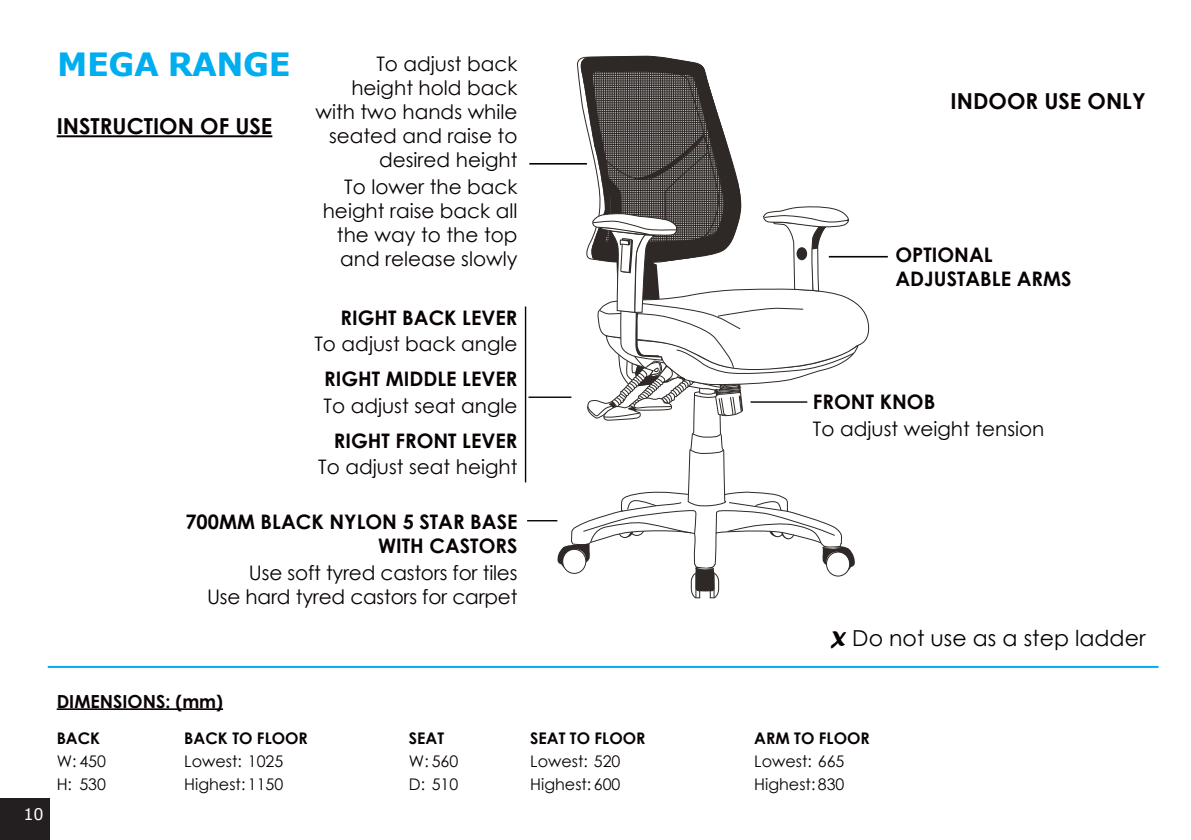
<style>
.page{position:relative;width:1191px;height:840px;background:#fff}
.page>*{position:absolute;margin:0;border:0;box-sizing:border-box;transform-origin:0 0}
.t1{font:700 32px "Verdana";letter-spacing:-.015em;color:#00aeef}
.t2{font:700 22px "Century Gothic";color:#080302}
.t3{font:22px "Century Gothic";color:#080302}
.t4{font:20px/24px "Century Gothic";color:#080302;text-align:right}
.t5{font:700 20px/24px "Century Gothic";color:#080302;text-align:right}
.t6{font:700 18px "Century Gothic";color:#080302}
.t7{font:16px/22.8px "Century Gothic";color:#080302}
.t8{font:700 16px "Century Gothic";color:#080302}
.t9{font:16px "Verdana";color:#fff}
.s1{font-family:"Forte"}
</style>
<div class="page">
<hr style="left:57px;top:135px;width:215px;height:2px;background:#080302">
<hr style="left:57px;top:708px;width:166px;height:1px;background:#080302">
<div style="left:0;top:797px;width:49px;height:42px;background:#231f20"></div>
<hr style="left:48px;top:665px;width:1110px;height:2px;background:#00aeef">
<svg style="left:557px;top:56px;width:312px;height:542px"></svg>
<hr style="left:750px;top:401px;width:57px;height:1px;background:#080302">
<hr style="left:527px;top:519px;width:30px;height:2px;background:#080302">
<hr style="left:525px;top:306px;width:1px;height:176px;background:#080302">
<hr style="left:528px;top:396px;width:43px;height:1px;background:#080302">
<hr style="left:829px;top:256px;width:59px;height:1px;background:#080302">
<hr style="left:529px;top:163px;width:58px;height:1px;background:#080302">
<h1 class="t1" style="left:57px;top:42px;width:235px">MEGA RANGE</h1>
<p class="t2" style="left:57px;top:109px;width:217px">INSTRUCTION OF USE</p>
<p class="t4" style="left:315px;top:51px;width:204px">To adjust back height hold back with two hands while seated and raise to desired height</p>
<p class="t4" style="left:323px;top:174px;width:196px">To lower the back height raise back all the way to the top and release slowly</p>
<p class="t5" style="left:341px;top:304px;width:178px">RIGHT BACK LEVER</p>
<p class="t4" style="left:314px;top:331px;width:204px">To adjust back angle</p>
<p class="t5" style="left:324px;top:366px;width:195px">RIGHT MIDDLE LEVER</p>
<p class="t4" style="left:323px;top:393px;width:195px">To adjust seat angle</p>
<p class="t5" style="left:334px;top:427px;width:185px">RIGHT FRONT LEVER</p>
<p class="t4" style="left:318px;top:454px;width:201px">To adjust seat height</p>
<p class="t5" style="left:185px;top:508px;width:334px">700MM BLACK NYLON 5 STAR BASE<br>WITH CASTORS</p>
<p class="t4" style="left:207px;top:560px;width:312px">Use soft tyred castors for tiles<br>Use hard tyred castors for carpet</p>
<p class="t9" style="left:23px;top:802px;width:22px">10</p>
<p class="t6" style="left:57px;top:687px;width:168px">DIMENSIONS: (mm)</p>
<p class="t8" style="left:57px;top:726px;width:45px">BACK</p>
<p class="t7" style="left:57px;top:749px;width:51px">W: 450<br>H: 530</p>
<p class="t8" style="left:184px;top:726px;width:125px">BACK TO FLOOR</p>
<p class="t7" style="left:184px;top:749px;width:100px">Lowest: 1025<br>Highest: 1150</p>
<p class="t8" style="left:409px;top:726px;width:37px">SEAT</p>
<p class="t7" style="left:409px;top:749px;width:51px">W: 560<br>D: 510</p>
<p class="t8" style="left:530px;top:726px;width:117px">SEAT TO FLOOR</p>
<p class="t7" style="left:530px;top:749px;width:92px">Lowest: 520<br>Highest: 600</p>
<p class="t2" style="left:950px;top:84px;width:196px">INDOOR USE ONLY</p>
<p class="t5" style="left:895px;top:241px;width:178px;text-align:left">OPTIONAL<br>ADJUSTABLE ARMS</p>
<p class="t5" style="left:813px;top:389px;width:124px">FRONT KNOB</p>
<p class="t4" style="left:813px;top:416px;width:233px">To adjust weight tension</p>
<p class="t3" style="left:830px;top:622px;width:316px"><span class="s1">X</span> Do not use as a step ladder</p>
<p class="t8" style="left:754px;top:726px;width:117px">ARM TO FLOOR</p>
<p class="t7" style="left:754px;top:749px;width:92px">Lowest: 665<br>Highest: 830</p>
</div>
